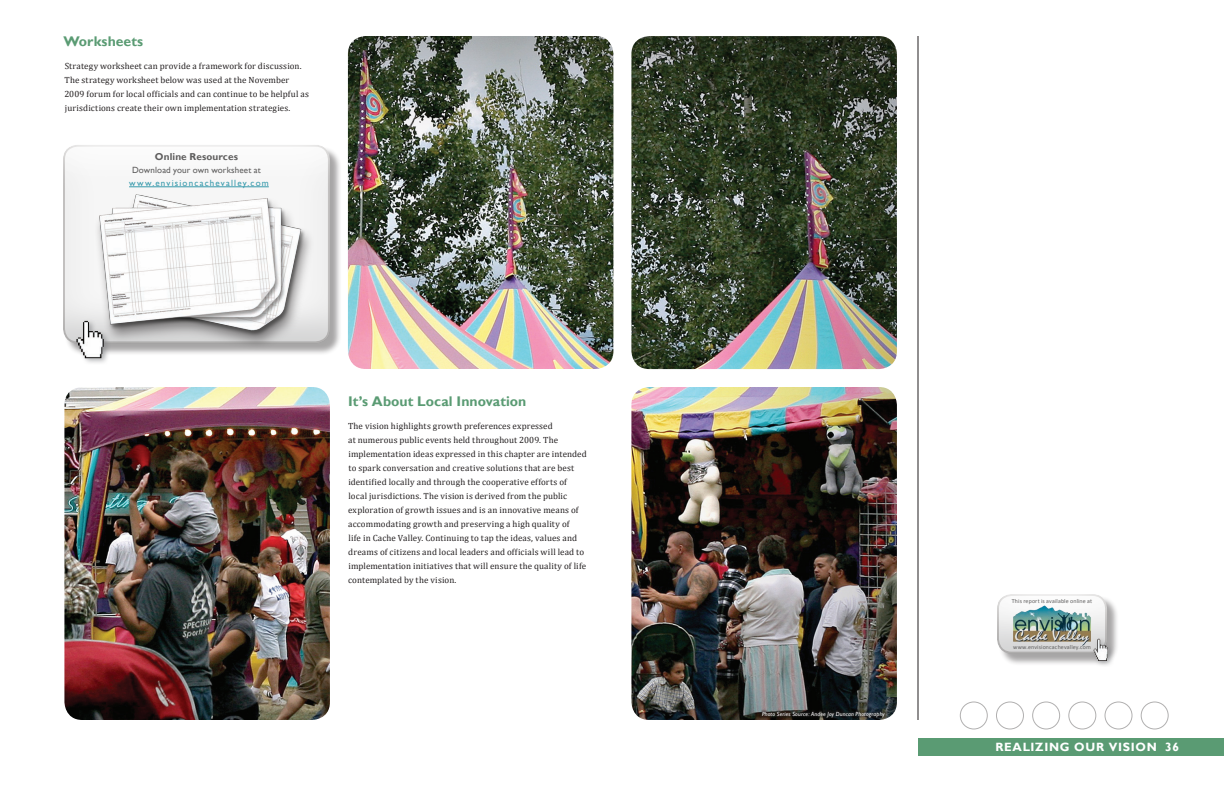
<style>
.page{position:relative;width:1224px;height:792px;background:#fff}
.page>*{position:absolute;margin:0;border:0;box-sizing:border-box;transform-origin:0 0}
.t1{font:700 14px "Gill Sans";letter-spacing:.01em;color:#5a9b73}
.t2{font:700 12px "Gill Sans";letter-spacing:.06em;color:#fff}
.t3{font:700 10px "Gill Sans";letter-spacing:.005em;color:#5f5e5e}
.t4{font:9px/14px "Cambria";letter-spacing:.015em;color:#231f20}
.t5{font:9px/13px "Gill Sans";letter-spacing:.115em;color:#389aac;text-align:center}
.t6{font:6px "Calibri";letter-spacing:.02em;color:#5f5e5e}
.t7{font:italic 6px "Gill Sans";letter-spacing:.025em;color:#fff}
.s1{color:#5f5e5e}
</style>
<div class="page">
<div style="left:1120px;top:738px;width:104px;height:18px;background:#5a9b73"></div>
<div style="left:918px;top:738px;width:270px;height:18px;background:#5a9b73"></div>
<img style="left:631px;top:36px;width:266px;height:333px">
<img style="left:64px;top:387px;width:266px;height:333px">
<img style="left:631px;top:387px;width:266px;height:333px">
<svg style="left:760px;top:708px;width:126px;height:10px"></svg>
<div style="left:64px;top:146px;width:278px;height:210px;background:#231f20;opacity:.4"></div>
<div style="left:63px;top:144px;width:269px;height:200px;background:#57585a;opacity:.22"></div>
<hr style="left:129px;top:187px;width:140px;height:1px;background:#389aac">
<div style="left:74px;top:319px;width:37px;height:46px;background:#808285;opacity:.61"></div>
<img style="left:69px;top:316px;width:38px;height:46px">
<div style="left:91px;top:192px;width:223px;height:159px;background:#231f20;opacity:.53"></div>
<img style="left:98px;top:194px;width:208px;height:144px">
<img style="left:348px;top:36px;width:265px;height:333px">
<hr style="left:918px;top:36px;width:1px;height:684px;background:#231f20">
<div style="left:996px;top:702px;width:28px;height:28px;border:1px solid #b1b0b0;border-radius:50%"></div>
<div style="left:1032px;top:702px;width:28px;height:28px;border:1px solid #b1b0b0;border-radius:50%"></div>
<div style="left:1068px;top:702px;width:28px;height:28px;border:1px solid #b1b0b0;border-radius:50%"></div>
<div style="left:1105px;top:702px;width:28px;height:28px;border:1px solid #b1b0b0;border-radius:50%"></div>
<div style="left:1141px;top:702px;width:28px;height:28px;border:1px solid #b1b0b0;border-radius:50%"></div>
<div style="left:960px;top:702px;width:28px;height:28px;border:1px solid #b1b0b0;border-radius:50%"></div>
<div style="left:998px;top:595px;width:121px;height:71px;background:#231f20;opacity:.4"></div>
<div style="left:996px;top:592px;width:112px;height:62px;background:#57585a;opacity:.22"></div>
<img style="left:1009px;top:602px;width:87px;height:48px">
<div style="left:1091px;top:636px;width:24px;height:31px;background:#808285;opacity:.61"></div>
<img style="left:1089px;top:637px;width:21px;height:25px">
<p class="t1" style="left:63px;top:33px;width:81px">Worksheets</p>
<p class="t4" style="left:64px;top:59px;width:246px">Strategy worksheet can provide a framework for discussion.<br>The strategy worksheet below was used at the November 2009 forum for local officials and can continue to be helpful as jurisdictions create their own implementation strategies.</p>
<p class="t3" style="left:155px;top:151px;width:84px">Online Resources</p>
<p class="t5" style="left:129px;top:164px;width:141px"><span class="s1">Download your own worksheet at </span>www.envisioncachevalley.com</p>
<p class="t1" style="left:348px;top:393px;width:180px">It’s About Local I nnovation</p>
<p class="t4" style="left:348px;top:419px;width:240px">The vision highlights growth preferences expressed<br>at numerous public events held throughout 2009. The implementation ideas expressed in this chapter are intended to spark conversation and creative solutions that are best identified locally and through the cooperative efforts of local jurisdictions. The vision is derived from the public exploration of growth issues and is an innovative means of accommodating growth and preserving a high quality of<br>life in Cache Valley. Continuing to tap the ideas, values and dreams of citizens and local leaders and officials will lead to implementation initiatives that will ensure the quality of life contemplated by the vision.</p>
<p class="t7" style="left:762px;top:710px;width:124px">Photo Series Source: Andee Joy Duncan Photography</p>
<p class="t6" style="left:1012px;top:597px;width:82px">This report is available online at</p>
<p class="t6" style="left:1013px;top:643px;width:79px">www.envisioncachevalley.com</p>
<p class="t2" style="left:995px;top:740px;width:185px">Realizing Our Vision 36</p>
</div>
